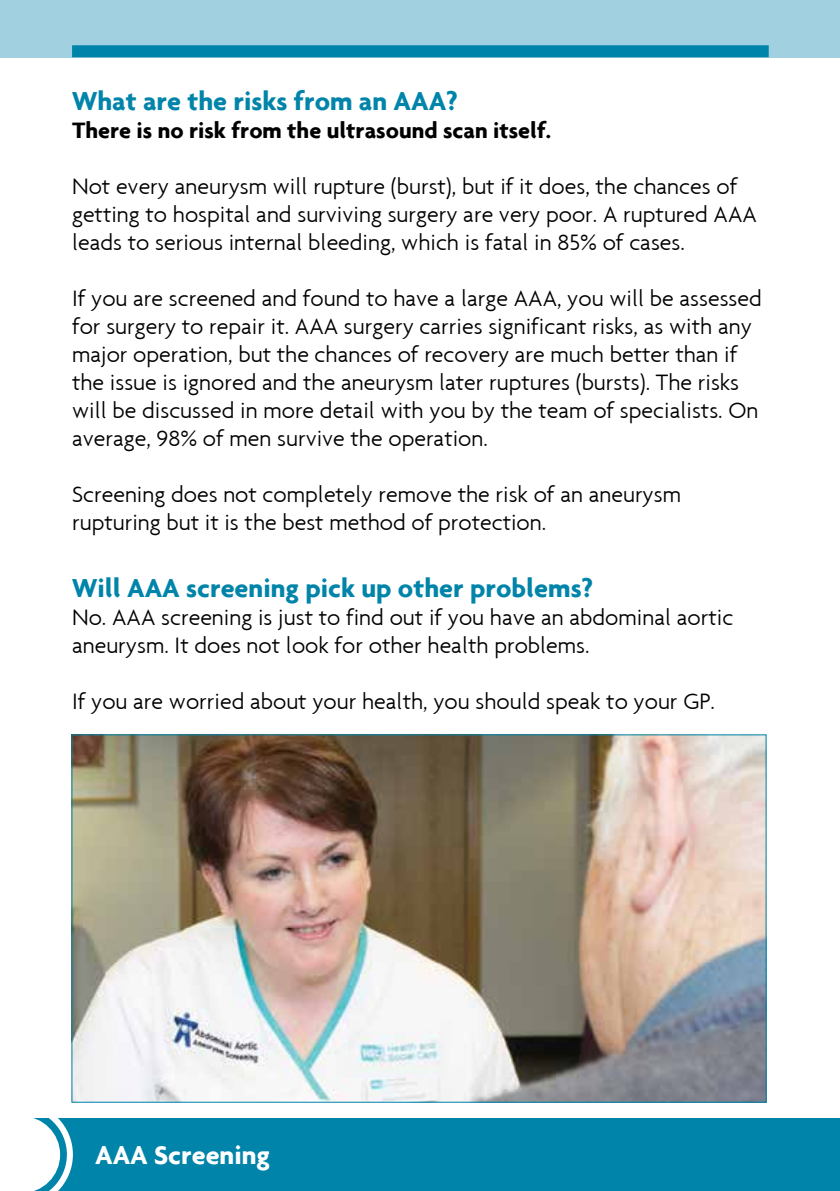
<style>
.page{position:relative;width:840px;height:1191px;background:#fff}
.page>*{position:absolute;margin:0;border:0;box-sizing:border-box;transform-origin:0 0}
.t1{font:700 28px "Agenda";color:#0084a9}
.t2{font:700 28px "Agenda";color:#fff}
.t3{font:300 24px/28px "Agenda";color:#000}
.t4{font:700 24px "Agenda";color:#000}
</style>
<div class="page">
<div style="left:0;top:0;width:839px;height:57px;background:#a1d0e0"></div>
<div style="left:22px;top:1119px;width:817px;height:72px;background:#0084a9"></div>
<div style="left:72px;top:45px;width:696px;height:12px;background:#0084a9"></div>
<svg style="left:22px;top:1102px;width:51px;height:89px"></svg>
<img style="left:73px;top:736px;width:691px;height:364px">
<p class="t1" style="left:72px;top:84px;width:387px">What are the risks from an AAA?</p>
<p class="t4" style="left:72px;top:116px;width:480px">There is no risk from the ultrasound scan itself.</p>
<p class="t3" style="left:72px;top:172px;width:686px">Not every aneurysm will rupture (burst), but if it does, the chances of getting to hospital and surviving surgery are very poor. A ruptured AAA leads to serious internal bleeding, which is fatal in 85% of cases.</p>
<p class="t3" style="left:72px;top:284px;width:691px">If you are screened and found to have a large AAA, you will be assessed for surgery to repair it. AAA surgery carries significant risks, as with any major operation, but the chances of recovery are much better than if the issue is ignored and the aneurysm later ruptures (bursts). The risks will be discussed in more detail with you by the team of specialists. On average, 98% of men survive the operation.</p>
<p class="t3" style="left:72px;top:480px;width:610px">Screening does not completely remove the risk of an aneurysm rupturing but it is the best method of protection.</p>
<p class="t1" style="left:72px;top:571px;width:522px">Will AAA screening pick up other problems?</p>
<p class="t3" style="left:72px;top:603px;width:662px">No. AAA screening is just to find out if you have an abdominal aortic aneurysm. It does not look for other health problems.</p>
<p class="t3" style="left:72px;top:687px;width:644px">If you are worried about your health, you should speak to your GP.</p>
<p class="t2" style="left:95px;top:1137px;width:176px">AAA Screening</p>
</div>
